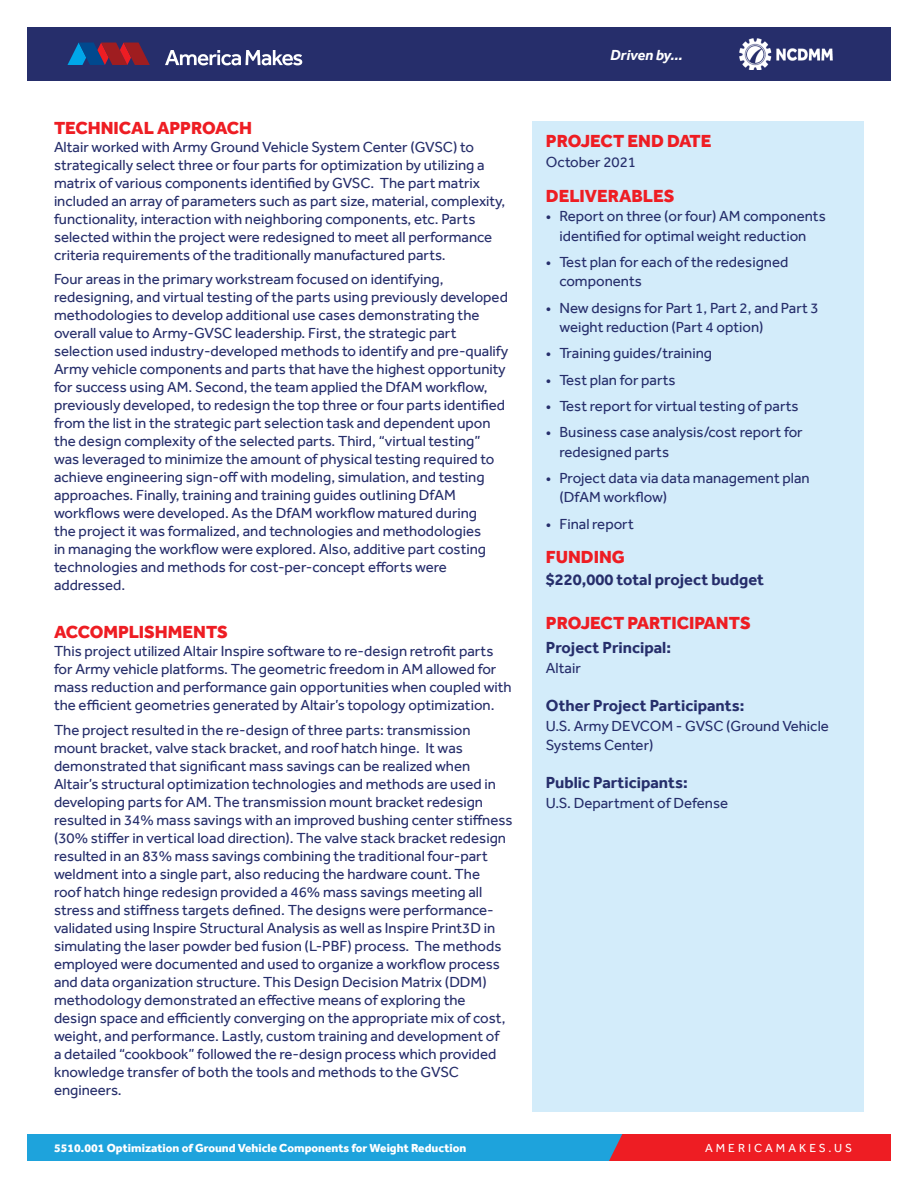
<style>
.page{position:relative;width:918px;height:1188px;background:#fff}
.page>*{position:absolute;margin:0;border:0;box-sizing:border-box;transform-origin:0 0}
.Red_Heading{font:800 18px "Effra";color:#ee1d23}
.Body_Copy{font:800 18px "Effra";color:#ee1d23}
.Sidebar-Deliverable{font:800 18px "Effra";color:#ee1d23}
.Sidebar-Bold_sub_hea{font:700 16.5px "Effra";color:#262e6b}
.Body_Copy-2{font:15px/18px "Effra";color:#262e6b}
.Sidebar-Body_copy{font:15px/19.5px "Effra";color:#262e6b}
.t1{font:italic 700 15px "Effra";letter-spacing:-.005em;color:#fff}
.t2{font:800 12px "Effra";color:#fff}
.t3{font:12px "Effra";letter-spacing:.25em;color:#fff}
</style>
<div class="page">
<div style="left:27px;top:27px;width:864px;height:54px;background:#262e6b"></div>
<svg style="left:67px;top:43px;width:83px;height:22px"></svg>
<svg style="left:165px;top:50px;width:137px;height:15px"></svg>
<img style="left:740px;top:38px;width:92px;height:32px">
<div style="left:27px;top:1134px;width:840px;height:27px;background:#1ea3dc"></div>
<div style="left:609px;top:1134px;width:282px;height:27px;background:#ee1d23"></div>
<div style="left:532px;top:122px;width:332px;height:990px;background:#d3ecfa"></div>
<p class="Body_Copy" style="left:54px;top:117px;width:200px">TECHNICAL APPROACH</p>
<p class="Body_Copy-2" style="left:54px;top:137px;width:453px">Altair worked with Army Ground Vehicle System Center (GVSC) to strategically select three or four parts for optimization by utilizing a matrix of various components identified by GVSC. The part matrix included an array of parameters such as part size, material, complexity, functionality, interaction with neighboring components, etc. Parts selected within the project were redesigned to meet all performance criteria requirements of the traditionally manufactured parts.</p>
<p class="Body_Copy-2" style="left:54px;top:270px;width:456px">Four areas in the primary workstream focused on identifying, redesigning, and virtual testing of the parts using previously developed methodologies to develop additional use cases demonstrating the overall value to Army-GVSC leadership. First, the strategic part selection used industry-developed methods to identify and pre-qualify Army vehicle components and parts that have the highest opportunity for success using AM. Second, the team applied the DfAM workflow, previously developed, to redesign the top three or four parts identified from the list in the strategic part selection task and dependent upon the design complexity of the selected parts. Third, “virtual testing” was leveraged to minimize the amount of physical testing required to achieve engineering sign-off with modeling, simulation, and testing approaches. Finally, training and training guides outlining DfAM workflows were developed. As the DfAM workflow matured during<br>the project it was formalized, and technologies and methodologies<br>in managing the workflow were explored. Also, additive part costing technologies and methods for cost-per-concept efforts were addressed.</p>
<p class="Body_Copy" style="left:54px;top:622px;width:175px">ACCOMPLISHMENTS</p>
<p class="Body_Copy-2" style="left:54px;top:642px;width:459px">This project utilized Altair Inspire software to re-design retrofit parts for Army vehicle platforms. The geometric freedom in AM allowed for mass reduction and performance gain opportunities when coupled with the efficient geometries generated by Altair’s topology optimization.</p>
<p class="Body_Copy-2" style="left:54px;top:721px;width:460px">The project resulted in the re-design of three parts: transmission mount bracket, valve stack bracket, and roof hatch hinge. It was demonstrated that significant mass savings can be realized when Altair’s structural optimization technologies and methods are used in developing parts for AM. The transmission mount bracket redesign resulted in 34% mass savings with an improved bushing center stiffness (30% stiffer in vertical load direction). The valve stack bracket redesign resulted in an 83% mass savings combining the traditional four-part weldment into a single part, also reducing the hardware count. The<br>roof hatch hinge redesign provided a 46% mass savings meeting all stress and stiffness targets defined. The designs were performance&shy;validated using Inspire Structural Analysis as well as Inspire Print3D in simulating the laser powder bed fusion (L-PBF) process. The methods employed were documented and used to organize a workflow process and data organization structure. This Design Decision Matrix (DDM) methodology demonstrated an effective means of exploring the<br>design space and efficiently converging on the appropriate mix of cost, weight, and performance. Lastly, custom training and development of<br>a detailed “cookbook” followed the re-design process which provided knowledge transfer of both the tools and methods to the GVSC engineers.</p>
<p class="t2" style="left:54px;top:1140px;width:414px">5510.001 Optimization of Ground Vehicle Components for Weight Reduction</p>
<p class="t1" style="left:610px;top:46px;width:74px">Driven by...</p>
<p class="Red_Heading" style="left:546px;top:130px;width:167px">PROJECT END DATE</p>
<p class="Sidebar-Body_copy" style="left:546px;top:152px;width:92px">October 2021</p>
<p class="Red_Heading" style="left:546px;top:185px;width:130px">DELIVERABLES</p>
<p class="Body_Copy-2" style="left:546px;top:206px;width:281px;line-height:19.5px;text-align:center">• Report on three (or four) AM components identified for optimal weight reduction</p>
<p class="Body_Copy-2" style="left:559px;top:252px;width:230px;line-height:19.5px;text-indent:-14px">• Test plan for each of the redesigned components</p>
<p class="Body_Copy-2" style="left:559px;top:298px;width:261px;line-height:19.5px;text-indent:-14px">• New designs for Part 1, Part 2, and Part 3 weight reduction (Part 4 option)</p>
<p class="Body_Copy-2" style="left:546px;top:344px;width:168px">• Training guides/training</p>
<p class="Body_Copy-2" style="left:546px;top:370px;width:131px">• Test plan for parts</p>
<p class="Body_Copy-2" style="left:546px;top:397px;width:254px">• Test report for virtual testing of parts</p>
<p class="Body_Copy-2" style="left:559px;top:422px;width:245px;line-height:19.5px;text-indent:-14px">• Business case analysis/cost report for redesigned parts</p>
<p class="Body_Copy-2" style="left:559px;top:468px;width:252px;line-height:19.5px;text-indent:-14px">• Project data via data management plan (DfAM workflow)</p>
<p class="Body_Copy-2" style="left:546px;top:514px;width:89px">• Final report</p>
<p class="Sidebar-Deliverable" style="left:546px;top:546px;width:80px">FUNDING</p>
<p class="Sidebar-Bold_sub_hea" style="left:546px;top:570px;width:220px">$220,000 total project budget</p>
<p class="Red_Heading" style="left:546px;top:612px;width:206px">PROJECT PARTICIPANTS</p>
<p class="Sidebar-Bold_sub_hea" style="left:546px;top:638px;width:127px">Project Principal:</p>
<p class="Sidebar-Body_copy" style="left:546px;top:658px;width:36px">Altair</p>
<p class="Sidebar-Bold_sub_hea" style="left:546px;top:696px;width:200px">Other Project Participants:</p>
<p class="Sidebar-Body_copy" style="left:546px;top:716px;width:284px">U.S. Army DEVCOM - GVSC (Ground Vehicle<br>Systems Center)</p>
<p class="Sidebar-Bold_sub_hea" style="left:546px;top:773px;width:143px">Public Participants:</p>
<p class="Sidebar-Body_copy" style="left:546px;top:793px;width:184px">U.S. Department of Defense</p>
<p class="t3" style="left:705px;top:1140px;width:149px">AMERICAMAKES.US</p>
</div>
